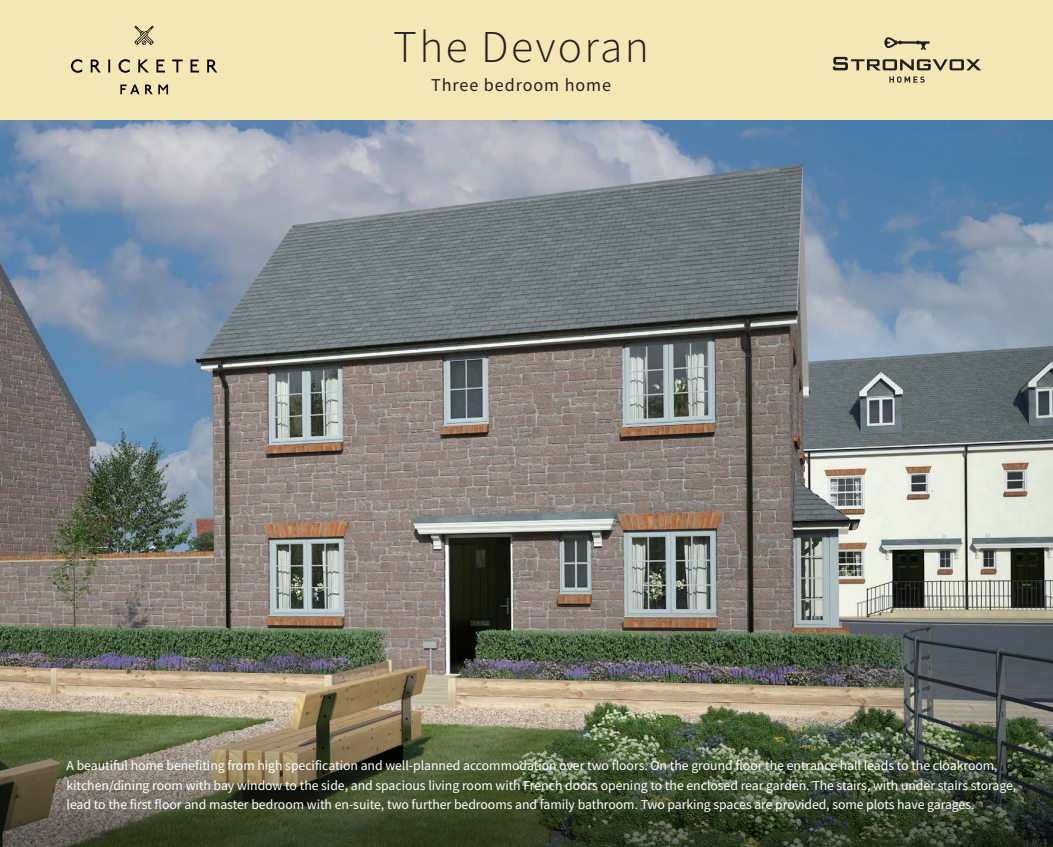
<style>
.page{position:relative;width:1053px;height:847px;background:#fff}
.page>*{position:absolute;margin:0;border:0;box-sizing:border-box;transform-origin:0 0}
.t1{font:300 45.5px "Source Sans Pro";letter-spacing:.05em;color:#231f20}
.t2{font:18.12px "Source Sans Pro";letter-spacing:.05em;color:#231f20}
.House_desc{font:13.75px/19.4px "Source Sans Pro";letter-spacing:-.005em;color:#fff}
</style>
<div class="page">
<img style="left:0;top:119px;width:1052px;height:536px">
<div style="left:0;top:0;width:1052px;height:119px;background:#f4e7b6"></div>
<img style="left:0;top:655px;width:1052px;height:192px">
<svg style="left:889px;top:76px;width:35px;height:7px"></svg>
<svg style="left:832px;top:57px;width:149px;height:13px"></svg>
<svg style="left:884px;top:37px;width:45px;height:13px"></svg>
<svg style="left:134px;top:26px;width:20px;height:19px"></svg>
<svg style="left:71px;top:59px;width:11px;height:14px"></svg>
<svg style="left:91px;top:60px;width:10px;height:12px"></svg>
<svg style="left:108px;top:60px;width:2px;height:12px"></svg>
<svg style="left:118px;top:59px;width:12px;height:14px"></svg>
<svg style="left:138px;top:60px;width:11px;height:12px"></svg>
<svg style="left:156px;top:60px;width:9px;height:12px"></svg>
<svg style="left:172px;top:60px;width:10px;height:12px"></svg>
<svg style="left:190px;top:60px;width:9px;height:12px"></svg>
<svg style="left:207px;top:60px;width:10px;height:12px"></svg>
<svg style="left:120px;top:85px;width:19px;height:9px"></svg>
<svg style="left:145px;top:85px;width:23px;height:9px"></svg>
<p class="t1" style="left:393px;top:19px;width:257px">The Devoran</p>
<p class="t2" style="left:431px;top:73px;width:181px">Three bedroom home</p>
<p class="House_desc" style="left:66px;top:756px;width:951px">A beautiful home benefiting from high specification and well-planned accommodation over two floors. On the ground floor the entrance hall leads to the cloakroom, kitchen/dining room with bay window to the side, and spacious living room with French doors opening to the enclosed rear garden. The stairs, with under stairs storage, lead to the first floor and master bedroom with en-suite, two further bedrooms and family bathroom. Two parking spaces are provided, some plots have garages.</p>
</div>
